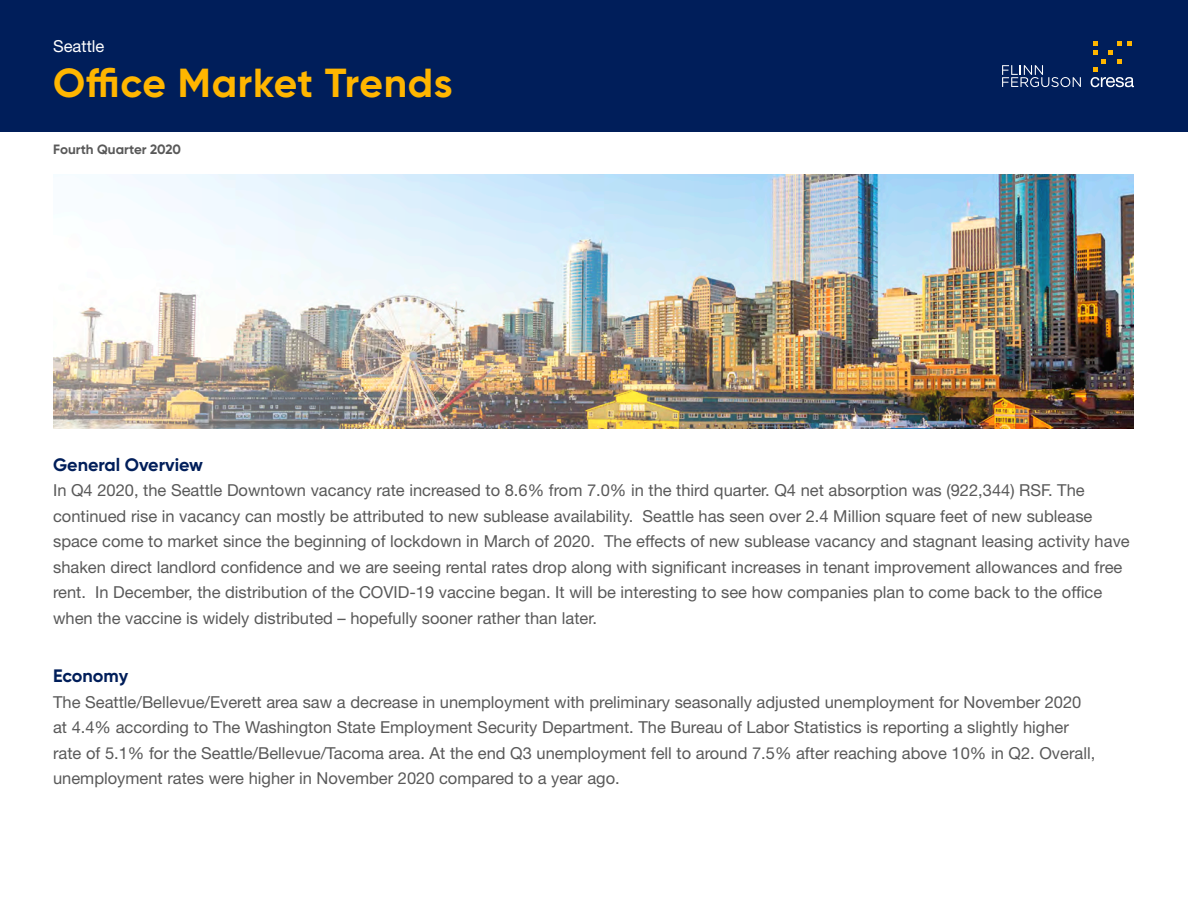
<style>
.page{position:relative;width:1188px;height:918px;background:#fff}
.page>*{position:absolute;margin:0;border:0;box-sizing:border-box;transform-origin:0 0}
.t1{font:700 40.5px "Gilroy";letter-spacing:.02em;color:#ffb600}
.t2{font:700 18px "Gilroy";color:#001e5a}
.t3{font:16.5px/25.5px "Helvetica Neue LT Std";color:#595959}
.t4{font:16.5px "Helvetica Neue LT Std";color:#fff}
.t5{font:700 13.5px "Gilroy";color:#595959}
</style>
<div class="page">
<div style="left:0;top:0;width:1188px;height:131px;background:#001e5a"></div>
<svg style="left:1091px;top:42px;width:43px;height:45px"></svg>
<svg style="left:1002px;top:65px;width:79px;height:22px"></svg>
<img style="left:53px;top:175px;width:1081px;height:253px">
<p class="t4" style="left:53px;top:36px;width:53px">Seattle</p>
<h1 class="t1" style="left:53px;top:57px;width:401px">Office Market Trends</h1>
<p class="t5" style="left:53px;top:141px;width:129px">Fourth Quarter 2020</p>
<p class="t2" style="left:53px;top:453px;width:152px">General Overview</p>
<p class="t3" style="left:53px;top:478px;width:1078px">In Q4 2020, the Seattle Downtown vacancy rate increased to 8.6% from 7.0% in the third quarter. Q4 net absorption was (922,344) RSF. The continued rise in vacancy can mostly be attributed to new sublease availability. Seattle has seen over 2.4 Million square feet of new sublease space come to market since the beginning of lockdown in March of 2020. The effects of new sublease vacancy and stagnant leasing activity have shaken direct landlord confidence and we are seeing rental rates drop along with significant increases in tenant improvement allowances and free rent. In December, the distribution of the COVID-19 vaccine began. It will be interesting to see how companies plan to come back to the office when the vaccine is widely distributed – hopefully sooner rather than later.</p>
<p class="t2" style="left:53px;top:665px;width:77px">Economy</p>
<p class="t3" style="left:53px;top:689px;width:1044px">The Seattle/Bellevue/Everett area saw a decrease in unemployment with preliminary seasonally adjusted unemployment for November 2020 at 4.4% according to The Washington State Employment Security Department. The Bureau of Labor Statistics is reporting a slightly higher rate of 5.1% for the Seattle/Bellevue/Tacoma area. At the end Q3 unemployment fell to around 7.5% after reaching above 10% in Q2. Overall, unemployment rates were higher in November 2020 compared to a year ago.</p>
</div>
